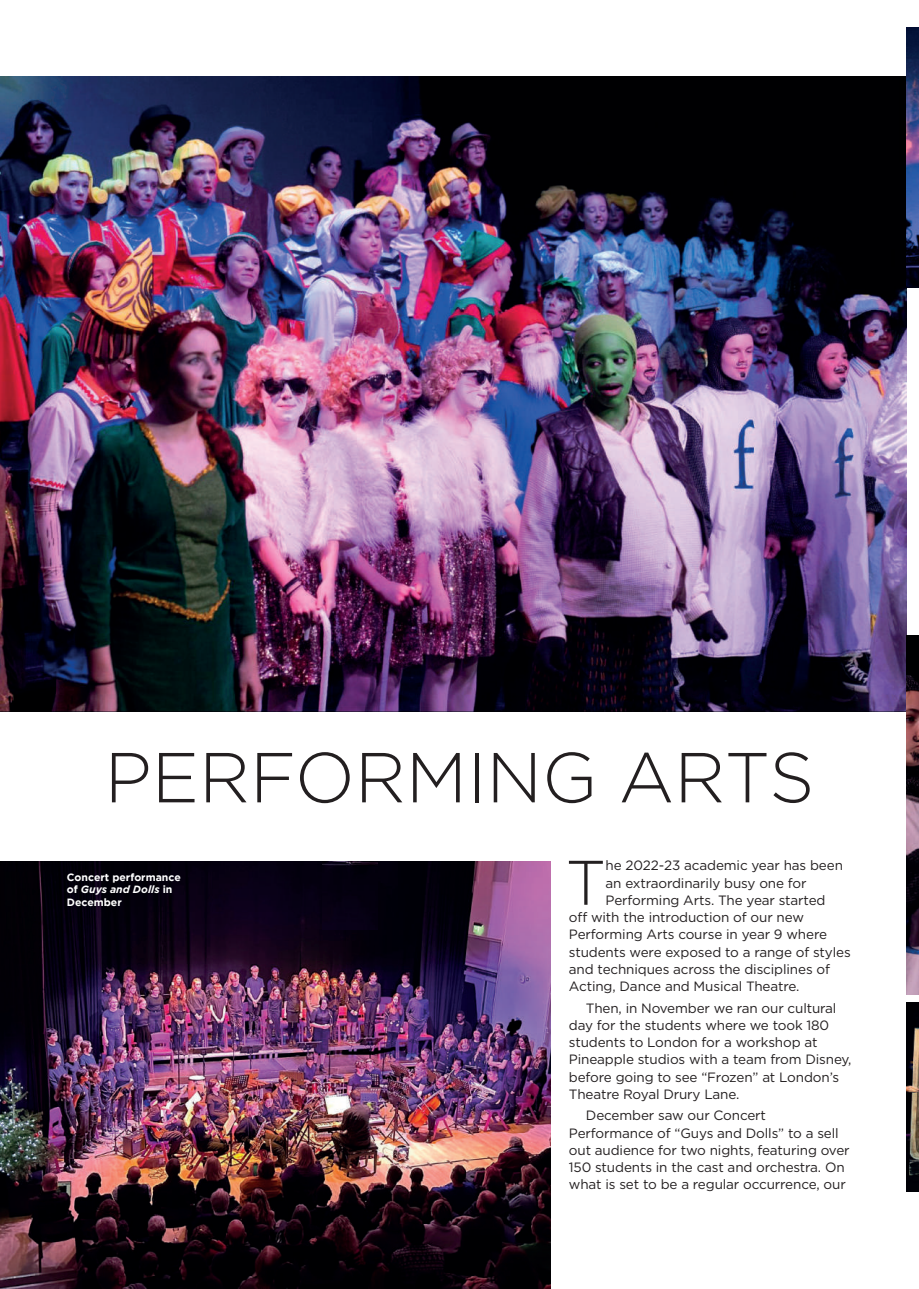
<style>
.page{position:relative;width:919px;height:1289px;background:#fff}
.page>*{position:absolute;margin:0;border:0;box-sizing:border-box;transform-origin:0 0}
.t1{font:300 70.5px "Gotham";color:#231f20}
.t2{font:300 62.85px "Gotham";color:#231f20}
.t3{font:13.5px/17.2px "Gotham";letter-spacing:-.01em;color:#231f20}
.t4{font:700 10.5px/12.6px "Gotham";color:#fff}
.s1{font-style:italic}
</style>
<div class="page">
<img style="left:0;top:77px;width:906px;height:634px">
<img style="left:906px;top:28px;width:12px;height:259px">
<img style="left:906px;top:636px;width:12px;height:358px">
<img style="left:906px;top:1002px;width:12px;height:189px">
<img style="left:0;top:861px;width:551px;height:427px">
<img style="left:323px;top:861px;width:54px;height:68px">
<h1 class="t1" style="left:105px;top:739px;width:711px">PERFORMING ARTS</h1>
<p class="t4" style="left:67px;top:870px;width:116px">Concert performance of <span class="s1">Guys and Dolls</span> in<br>December</p>
<h2 class="t2" style="left:565px;top:848px;width:42px">T</h2>
<p class="t3" style="left:605px;top:856px;width:239px">he 2022-23 academic year has been</p>
<p class="t3" style="left:605px;top:873px;width:202px">an extraordinarily busy one for</p>
<p class="t3" style="left:605px;top:891px;width:221px">Performing Arts. The year started</p>
<p class="t3" style="left:569px;top:908px;width:236px">off with the introduction of our new</p>
<p class="t3" style="left:569px;top:925px;width:259px">Performing Arts course in year 9 where</p>
<p class="t3" style="left:569px;top:942px;width:283px">students were exposed to a range of styles</p>
<p class="t3" style="left:569px;top:960px;width:262px">and techniques across the disciplines of</p>
<p class="t3" style="left:569px;top:977px;width:232px">Acting, Dance and Musical Theatre.</p>
<p class="t3" style="left:569px;top:998px;width:284px;text-indent:17px">Then, in November we ran our cultural day for the students where we took 180 students to London for a workshop at Pineapple studios with a team from Disney, before going to see “Frozen” at London’s Theatre Royal Drury Lane.</p>
<p class="t3" style="left:569px;top:1106px;width:282px;text-indent:17px">December saw our Concert Performance of “Guys and Dolls” to a sell out audience for two nights, featuring over 150 students in the cast and orchestra. On what is set to be a regular occurrence, our</p>
</div>
